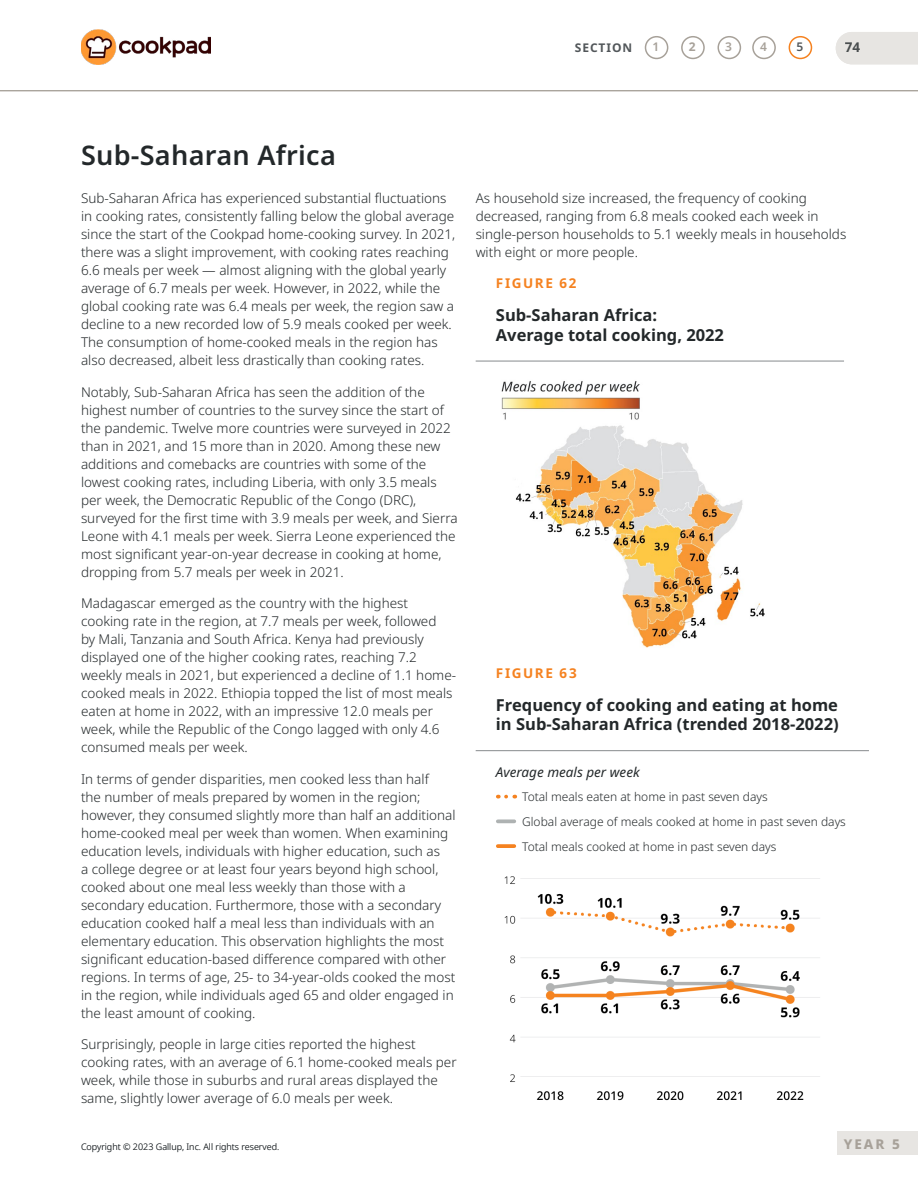
<style>
.page{position:relative;width:918px;height:1188px;background:#fff}
.page>*{position:absolute;margin:0;border:0;box-sizing:border-box;transform-origin:0 0}
.page_header{font:600 27px "Noto Sans";letter-spacing:.01em;color:#23282a}
.element_title{font:700 16.5px/19.5px "Noto Sans";color:#23282a}
.body_9pt{font:300 13.5px/18px "Noto Sans";color:#23282a}
.subheading{font:italic 13.5px "Noto Sans";color:#23282a}
.element_label{font:700 13.5px "Noto Sans";letter-spacing:.115em;color:#f58220}
.t1{font:800 13.5px "Noto Sans";color:#a7a199}
.t2{font:700 13.5px "Noto Sans";color:#52575a}
.t3{font:300 12px/24.8px "Noto Sans";color:#23282a}
.t4{font:700 12px "Noto Sans";letter-spacing:.075em;color:#52575a}
.t5{font:600 12px "Noto Sans";color:#a7a199}
.t6{font:700 12px "Noto Sans";color:#a7a199}
.t7{font:600 12px "Noto Sans";color:#52575a}
.t8{font:300 9px "Noto Sans";color:#52575a}
</style>
<div class="page">
<img style="left:81px;top:29px;width:129px;height:35px">
<hr style="left:0;top:90px;width:918px;height:1px;background:#a7a199">
<div style="left:836px;top:32px;width:82px;height:32px;background:#e7e5e2"></div>
<div style="left:837px;top:1132px;width:81px;height:23px;background:#e7e5e2"></div>
<div style="left:645px;top:36px;width:23px;height:23px;border:2px solid #a7a199;border-radius:50%"></div>
<div style="left:681px;top:36px;width:24px;height:23px;border:2px solid #a7a199;border-radius:50%"></div>
<div style="left:718px;top:36px;width:23px;height:23px;border:2px solid #a7a199;border-radius:50%"></div>
<div style="left:752px;top:36px;width:24px;height:23px;border:2px solid #a7a199;border-radius:50%"></div>
<div style="left:789px;top:36px;width:23px;height:23px;border:2px solid #f58220;border-radius:50%"></div>
<hr style="left:476px;top:361px;width:368px;height:1px;background:#878b8d">
<img style="left:501px;top:381px;width:264px;height:267px">
<hr style="left:476px;top:750px;width:393px;height:1px;background:#878b8d">
<svg style="left:506px;top:795px;width:9px;height:3px"></svg>
<svg style="left:498px;top:819px;width:16px;height:4px"></svg>
<svg style="left:498px;top:844px;width:16px;height:4px"></svg>
<img style="left:504px;top:876px;width:316px;height:225px">
<p class="t4" style="left:575px;top:39px;width:59px">SECTION</p>
<p class="t5" style="left:653px;top:38px;width:8px">1</p>
<p class="t6" style="left:689px;top:38px;width:8px">2</p>
<p class="t5" style="left:725px;top:38px;width:8px">3</p>
<p class="t5" style="left:760px;top:38px;width:8px">4</p>
<p class="t7" style="left:796px;top:38px;width:8px">5</p>
<p class="t2" style="left:845px;top:38px;width:17px">74</p>
<h3 class="page_header" style="left:81px;top:136px;width:256px">Sub-Saharan Africa</h3>
<p class="body_9pt" style="left:81px;top:190px;width:376px">Sub-Saharan Africa has experienced substantial fluctuations in cooking rates, consistently falling below the global average since the start of the Cookpad home-cooking survey. In 2021, there was a slight improvement, with cooking rates reaching 6.6 meals per week — almost aligning with the global yearly average of 6.7 meals per week. However, in 2022, while the global cooking rate was 6.4 meals per week, the region saw a decline to a new recorded low of 5.9 meals cooked per week.<br>The consumption of home-cooked meals in the region has also decreased, albeit less drastically than cooking rates.</p>
<p class="body_9pt" style="left:81px;top:383px;width:378px">Notably, Sub-Saharan Africa has seen the addition of the highest number of countries to the survey since the start of the pandemic. Twelve more countries were surveyed in 2022 than in 2021, and 15 more than in 2020. Among these new additions and comebacks are countries with some of the lowest cooking rates, including Liberia, with only 3.5 meals per week, the Democratic Republic of the Congo (DRC), surveyed for the first time with 3.9 meals per week, and Sierra Leone with 4.1 meals per week. Sierra Leone experienced the most significant year-on-year decrease in cooking at home, dropping from 5.7 meals per week in 2021.</p>
<p class="body_9pt" style="left:81px;top:595px;width:377px">Madagascar emerged as the country with the highest cooking rate in the region, at 7.7 meals per week, followed<br>by Mali, Tanzania and South Africa. Kenya had previously displayed one of the higher cooking rates, reaching 7.2 weekly meals in 2021, but experienced a decline of 1.1 home&shy;cooked meals in 2022. Ethiopia topped the list of most meals eaten at home in 2022, with an impressive 12.0 meals per week, while the Republic of the Congo lagged with only 4.6 consumed meals per week.</p>
<p class="body_9pt" style="left:81px;top:770px;width:376px">In terms of gender disparities, men cooked less than half<br>the number of meals prepared by women in the region; however, they consumed slightly more than half an additional home-cooked meal per week than women. When examining education levels, individuals with higher education, such as<br>a college degree or at least four years beyond high school, cooked about one meal less weekly than those with a secondary education. Furthermore, those with a secondary education cooked half a meal less than individuals with an elementary education. This observation highlights the most significant education-based difference compared with other regions. In terms of age, 25- to 34-year-olds cooked the most in the region, while individuals aged 65 and older engaged in the least amount of cooking.</p>
<p class="body_9pt" style="left:81px;top:1036px;width:377px">Surprisingly, people in large cities reported the highest cooking rates, with an average of 6.1 home-cooked meals per week, while those in suburbs and rural areas displayed the same, slightly lower average of 6.0 meals per week.</p>
<p class="t8" style="left:81px;top:1141px;width:200px">Copyright © 2023 Gallup, Inc. All rights reserved.</p>
<p class="body_9pt" style="left:476px;top:190px;width:372px">As household size increased, the frequency of cooking decreased, ranging from 6.8 meals cooked each week in single-person households to 5.1 weekly meals in households with eight or more people.</p>
<p class="element_label" style="left:496px;top:274px;width:82px">FIGURE 62</p>
<p class="element_title" style="left:496px;top:306px;width:230px">Sub-Saharan Africa:<br>Average total cooking, 2022</p>
<p class="element_label" style="left:496px;top:663px;width:82px">FIGURE 63</p>
<p class="element_title" style="left:496px;top:695px;width:344px">Frequency of cooking and eating at home in Sub‑Saharan Africa (trended 2018-2022)</p>
<p class="subheading" style="left:496px;top:762px;width:145px">Average meals per week</p>
<p class="t3" style="left:522px;top:785px;width:325px">Total meals eaten at home in past seven days<br>Global average of meals cooked at home in past seven days<br>Total meals cooked at home in past seven days</p>
<p class="t1" style="left:844px;top:1134px;width:58px">YEAR 5</p>
</div>
